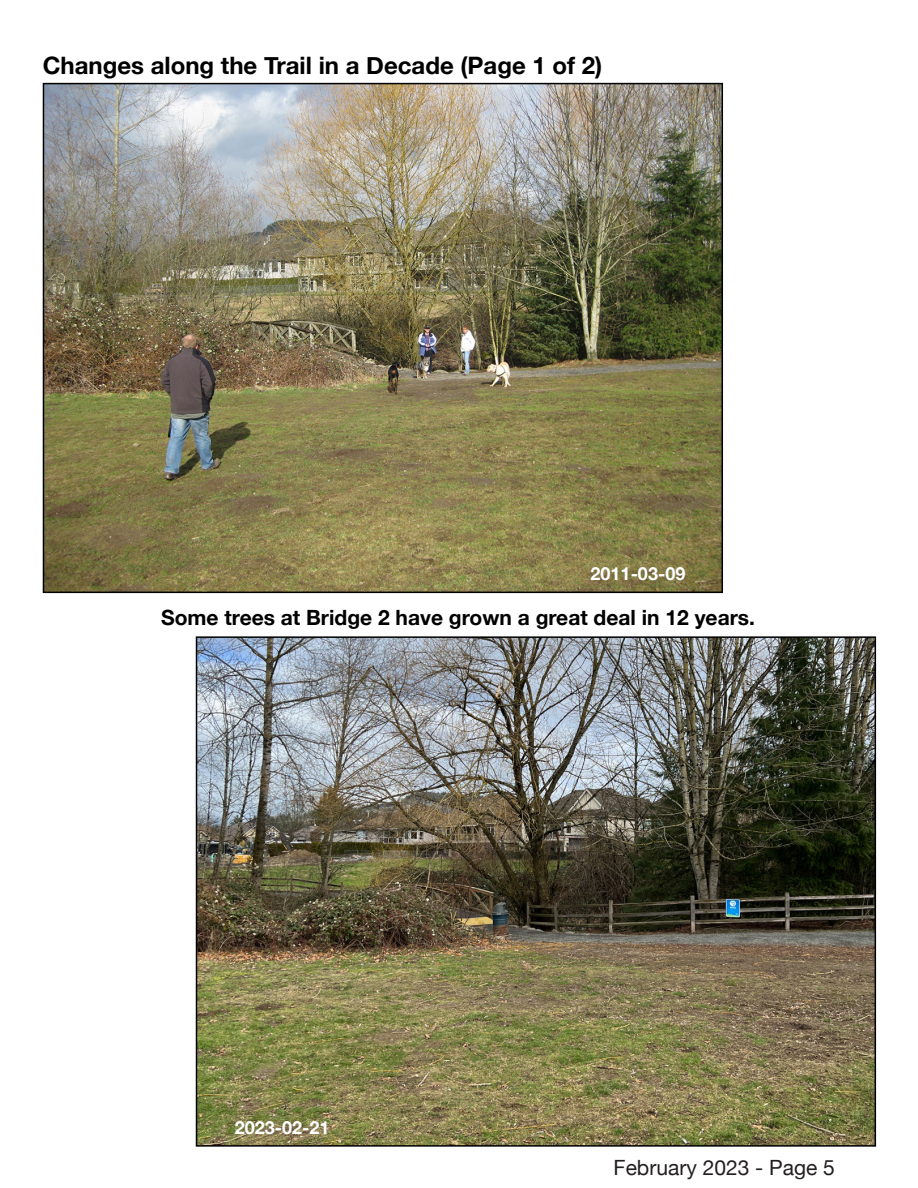
<style>
.page{position:relative;width:918px;height:1188px;background:#fff}
.page>*{position:absolute;margin:0;border:0;box-sizing:border-box;transform-origin:0 0}
.t1{font:700 24px "Helvetica Neue";color:#000}
.t2{font:700 21px "Helvetica Neue";color:#000}
.t3{font:21px "Helvetica Neue";color:#231f20}
.t4{font:700 18px "Helvetica Neue";color:#fff}
</style>
<div class="page">
<img style="left:199px;top:639px;width:674px;height:505px">
<div style="left:196px;top:636px;width:680px;height:511px;border:2px solid #000"></div>
<img style="left:46px;top:86px;width:674px;height:504px">
<div style="left:43px;top:83px;width:680px;height:510px;border:2px solid #000"></div>
<p class="t1" style="left:43px;top:47px;width:561px">Changes along the Trail in a Decade (Page 1 of 2)</p>
<p class="t4" style="left:591px;top:560px;width:96px">2011-03-09</p>
<p class="t2" style="left:161px;top:601px;width:595px">Some trees at Bridge 2 have grown a great deal in 12 years.</p>
<p class="t4" style="left:235px;top:1113px;width:96px">2023-02-21</p>
<p class="t3" style="left:614px;top:1152px;width:223px">February 2023 - Page 5</p>
</div>
